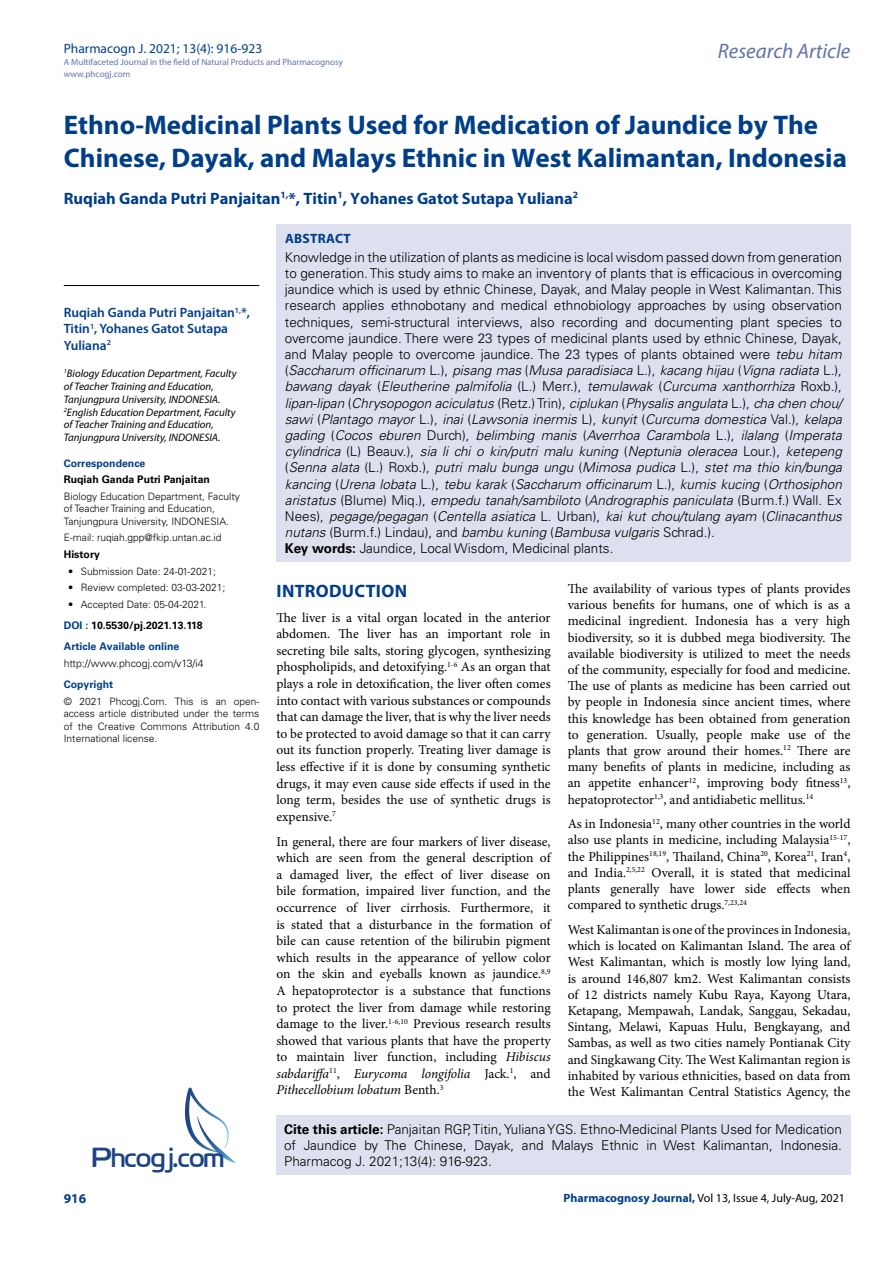
<style>
.page{position:relative;width:893px;height:1263px;background:#fff}
.page>*{position:absolute;margin:0;border:0;box-sizing:border-box;transform-origin:0 0}
.t1{font:27.6px "Cloud World";color:#1e4384}
.t2{font:700 27px/33px "Myriad Pro";color:#003e88}
.t3{font:italic 21px "Myriad Pro";color:#6273aa}
.t4{font:700 18px "Myriad Pro";letter-spacing:.015em;color:#003e88}
.t5{font:700 16.5px "Myriad Pro";color:#003e88}
.t6{font:13.5px/16.2px "Minion Pro";color:#000;text-align:justify}
.t7{font:300 13.5px/16.2px "Univers LT Std";color:#000}
.t8{font:600 13.5px/16.2px "Myriad Pro";color:#003e88}
.t9{font:13.5px "Myriad Pro";color:#003f89}
.t10{font:700 13.5px "Myriad Pro";letter-spacing:.02em;color:#003e88}
.t11{font:12px "Myriad Pro";color:#000}
.t12{font:italic 10.8px/12.9px "Myriad Pro";color:#000}
.t13{font:700 10.5px/21.1px "Univers LT Std";color:#003e88}
.t14{font:700 10.5px "Univers LT Std";color:#000}
.t15{font:300 10.5px "Univers LT Std";color:#000}
.t16{font:300 10.2px/12.3px "Univers LT Std";color:#000}
.t17{font:9px/12px "Myriad Pro";color:#6273aa}
.s1{color:#000}
.s2{font-style:italic}
.s3{font-stretch:condensed}
.s4{font-weight:700}
.s5{font-weight:700;color:#003e88}
</style>
<div class="page">
<div style="left:276px;top:1115px;width:574px;height:60px;background:#dde0ef"></div>
<svg style="left:185px;top:1087px;width:51px;height:76px"></svg>
<div style="left:276px;top:225px;width:574px;height:337px;background:#dde0ef"></div>
<hr style="left:64px;top:285px;width:195px;height:1px;background:#000">
<p class="t9" style="left:64px;top:40px;width:200px">Pharmacogn J. 2021; 13(4): 916-923</p>
<p class="t17" style="left:64px;top:55px;width:281px">A Multifaceted Journal in the field of Natural Products and Pharmacognosy www.phcogj.com</p>
<h3 class="t3" style="left:718px;top:38px;width:134px">Research Article</h3>
<h2 class="t2" style="left:64px;top:108px;width:785px">Ethno-Medicinal Plants Used for Medication of Jaundice by The<br>Chinese, Dayak, and Malays Ethnic in West Kalimantan, Indonesia</h2>
<p class="t5" style="left:64px;top:187px;width:516px">Ruqiah Ganda Putri Panjaitan<sup>1,</sup>*, Titin<sup>1</sup>, Yohanes Gatot Sutapa Yuliana<sup>2</sup></p>
<p class="t8" style="left:64px;top:304px;width:188px">Ruqiah Ganda Putri Panjaitan<sup>1,</sup>*,<br>Titin<sup>1</sup>, Yohanes Gatot Sutapa<br>Yuliana<sup>2</sup></p>
<p class="t12" style="left:64px;top:367px;width:174px"><sup>1</sup>Biology Education Department, Faculty of Teacher Training and Education, Tanjungpura University, INDONESIA.<br><sup>2</sup>English Education Department, Faculty of Teacher Training and Education, Tanjungpura University, INDONESIA.</p>
<p class="t13" style="left:64px;top:452px;width:83px">Correspondence</p>
<p class="t14" style="left:64px;top:473px;width:148px">Ruqiah Ganda Putri Panjaitan</p>
<p class="t16" style="left:64px;top:490px;width:178px">Biology Education Department, Faculty of Teacher Training and Education,<br>Tanjungpura University, INDONESIA.</p>
<p class="t16" style="left:64px;top:532px;width:159px">E-mail: ruqiah.gpp@fkip.untan.ac.id</p>
<p class="t14" style="left:64px;top:548px;width:38px">History</p>
<p class="t16" style="left:68px;top:565px;width:149px">• Submission Date: 24-01-2021;</p>
<p class="t16" style="left:68px;top:582px;width:159px">• Review completed: 03-03-2021;</p>
<p class="t16" style="left:68px;top:598px;width:140px">• Accepted Date: 05-04-2021.</p>
<p class="t13" style="left:64px;top:615px;width:140px">DOI : <span class="s1">10.5530/pj.2021.13.118<br></span>Article Available online</p>
<p class="t15" style="left:64px;top:657px;width:141px">http://www.phcogj.com/v13/i4</p>
<p class="t13" style="left:64px;top:674px;width:51px">Copyright</p>
<p class="t16" style="left:64px;top:695px;width:197px;text-align:justify">© 2021 Phcogj.Com. This is an open&shy;access article distributed under the terms of the Creative Commons Attribution 4.0<br>International license.</p>
<p class="t10" style="left:285px;top:230px;width:67px">ABSTRACT</p>
<p class="t7" style="left:285px;top:249px;width:559px">Knowledge in the utilization of plants as medicine is local wisdom passed down from generation to generation. This study aims to make an inventory of plants that is efficacious in overcoming jaundice which is used by ethnic Chinese, Dayak, and Malay people in West Kalimantan. This research applies ethnobotany and medical ethnobiology approaches by using observation techniques, semi-structural interviews, also recording and documenting plant species to overcome jaundice. There were 23 types of medicinal plants used by ethnic Chinese, Dayak, and Malay people to overcome jaundice. The 23 types of plants obtained were <span class="s2">tebu hitam </span>(<span class="s2">Saccharum officinarum</span> L.), <span class="s2">pisang mas</span> <span class="s3">(</span><span class="s2">Musa paradisiaca</span> L.), <span class="s2">kacang hijau</span> (<span class="s2">Vigna radiata</span> L.), <span class="s2">bawang dayak</span> (<span class="s2">Eleutherine palmifolia</span> (L.) Merr.), <span class="s2">temulawak</span> (<span class="s2">Curcuma xanthorrhiza</span> Roxb.), <span class="s2">lipan-lipan</span> (<span class="s2">Chrysopogon aciculatus</span> (Retz.) Trin), <span class="s2">ciplukan</span> (<span class="s2">Physalis angulata</span> L.), <span class="s2">cha chen chou/ sawi</span> (<span class="s2">Plantago mayor</span> L.), <span class="s2">inai</span> (<span class="s2">Lawsonia inermis</span> L), <span class="s2">kunyit</span> (<span class="s2">Curcuma domestica</span> Val.), <span class="s2">kelapa gading</span> (<span class="s2">Cocos eburen</span> Durch), <span class="s2">belimbing manis</span> (<span class="s2">Averrhoa Carambola</span> L.), <span class="s2">ilalang</span> (<span class="s2">Imperata cylindrica</span> (L) Beauv.), <span class="s2">sia li chi o kin/putri malu kuning</span> (<span class="s2">Neptunia oleracea</span> Lour.), <span class="s2">ketepeng </span>(<span class="s2">Senna alata</span> (L.) Roxb.), <span class="s2">putri malu bunga ungu</span> (<span class="s2">Mimosa pudica</span> L.), <span class="s2">stet ma thio kin/bunga kancing</span> (<span class="s2">Urena lobata</span> L.), <span class="s2">tebu karak</span> (<span class="s2">Saccharum officinarum</span> L.), <span class="s2">kumis kucing</span> (<span class="s2">Orthosiphon aristatus</span> (Blume) Miq.), <span class="s2">empedu tanah/sambiloto</span> (<span class="s2">Andrographis paniculata</span> (Burm.f.) Wall. Ex Nees), <span class="s2">pegage/pegagan</span> (<span class="s2">Centella asiatica</span> L. Urban), <span class="s2">kai kut chou/tulang ayam</span> (<span class="s2">Clinacanthus nutans</span> (Burm.f.) Lindau), and <span class="s2">bambu kuning</span> (<span class="s2">Bambusa vulgaris</span> Schrad.).<br><span class="s4">Key words:</span> Jaundice, Local Wisdom, Medicinal plants.</p>
<h3 class="t4" style="left:277px;top:579px;width:132px">INTRODUCTION</h3>
<p class="t6" style="left:276px;top:609px;width:276px;line-height:16.6px">The liver is a vital organ located in the anterior abdomen. The liver has an important role in secreting bile salts, storing glycogen, synthesizing phospholipids, and detoxifying.<sup>1-6</sup> As an organ that plays a role in detoxification, the liver often comes into contact with various substances or compounds that can damage the liver, that is why the liver needs to be protected to avoid damage so that it can carry out its function properly. Treating liver damage is less effective if it is done by consuming synthetic drugs, it may even cause side effects if used in the long term, besides the use of synthetic drugs is expensive.<sup>7</sup></p>
<p class="t6" style="left:276px;top:833px;width:276px">In general, there are four markers of liver disease, which are seen from the general description of a damaged liver, the effect of liver disease on bile formation, impaired liver function, and the occurrence of liver cirrhosis. Furthermore, it is stated that a disturbance in the formation of bile can cause retention of the bilirubin pigment which results in the appearance of yellow color on the skin and eyeballs known as jaundice.<sup>8,9<br></sup>A hepatoprotector is a substance that functions to protect the liver from damage while restoring damage to the liver.<sup>1-6,10</sup> Previous research results showed that various plants that have the property to maintain liver function, including <span class="s2">Hibiscus sabdariffa</span><sup>11</sup>, <span class="s2">Eurycoma longifolia</span> Jack.<sup>1</sup>, and <span class="s2">Pithecellobium lobatum</span> Benth.<sup>3</sup></p>
<p class="t6" style="left:568px;top:581px;width:284px">The availability of various types of plants provides various benefits for humans, one of which is as a medicinal ingredient. Indonesia has a very high biodiversity, so it is dubbed mega biodiversity. The available biodiversity is utilized to meet the needs of the community, especially for food and medicine.<br>The use of plants as medicine has been carried out by people in Indonesia since ancient times, where this knowledge has been obtained from generation to generation. Usually, people make use of the plants that grow around their homes.<sup>12</sup> There are many benefits of plants in medicine, including as an appetite enhancer<sup>12</sup>, improving body fitness<sup>13</sup>, hepatoprotector<sup>1,3</sup>, and antidiabetic mellitus.<sup>14</sup></p>
<p class="t6" style="left:568px;top:816px;width:284px">As in Indonesia<sup>12</sup>, many other countries in the world also use plants in medicine, including Malaysia<sup>15-17</sup>, the Philippines<sup>18,19</sup>, Thailand, China<sup>20</sup>, Korea<sup>21</sup>, Iran<sup>4</sup>, and India.<sup>2,5,22</sup> Overall, it is stated that medicinal plants generally have lower side effects when compared to synthetic drugs.<sup>7,23,24</sup></p>
<p class="t6" style="left:568px;top:922px;width:284px">West Kalimantan is one of the provinces in Indonesia, which is located on Kalimantan Island. The area of West Kalimantan, which is mostly low lying land, is around 146,807 km2. West Kalimantan consists of 12 districts namely Kubu Raya, Kayong Utara, Ketapang, Mempawah, Landak, Sanggau, Sekadau, Sintang, Melawi, Kapuas Hulu, Bengkayang, and Sambas, as well as two cities namely Pontianak City and Singkawang City. The West Kalimantan region is inhabited by various ethnicities, based on data from the West Kalimantan Central Statistics Agency, the</p>
<p class="t7" style="left:284px;top:1121px;width:559px"><span class="s4">Cite this article:</span> Panjaitan RGP, Titin, Yuliana YGS. Ethno-Medicinal Plants Used for Medication of Jaundice by The Chinese, Dayak, and Malays Ethnic in West Kalimantan, Indonesia.</p>
<h1 class="t1" style="left:92px;top:1136px;width:134px">Phcogj.com</h1>
<p class="t7" style="left:284px;top:1153px;width:209px">Pharmacog J. 2021;13(4): 916-923.</p>
<p class="t10" style="left:64px;top:1190px;width:24px">916</p>
<p class="t11" style="left:563px;top:1190px;width:283px"><span class="s5">Pharmacognosy Journal,</span> Vol 13, Issue 4, July-Aug, 2021</p>
</div>
